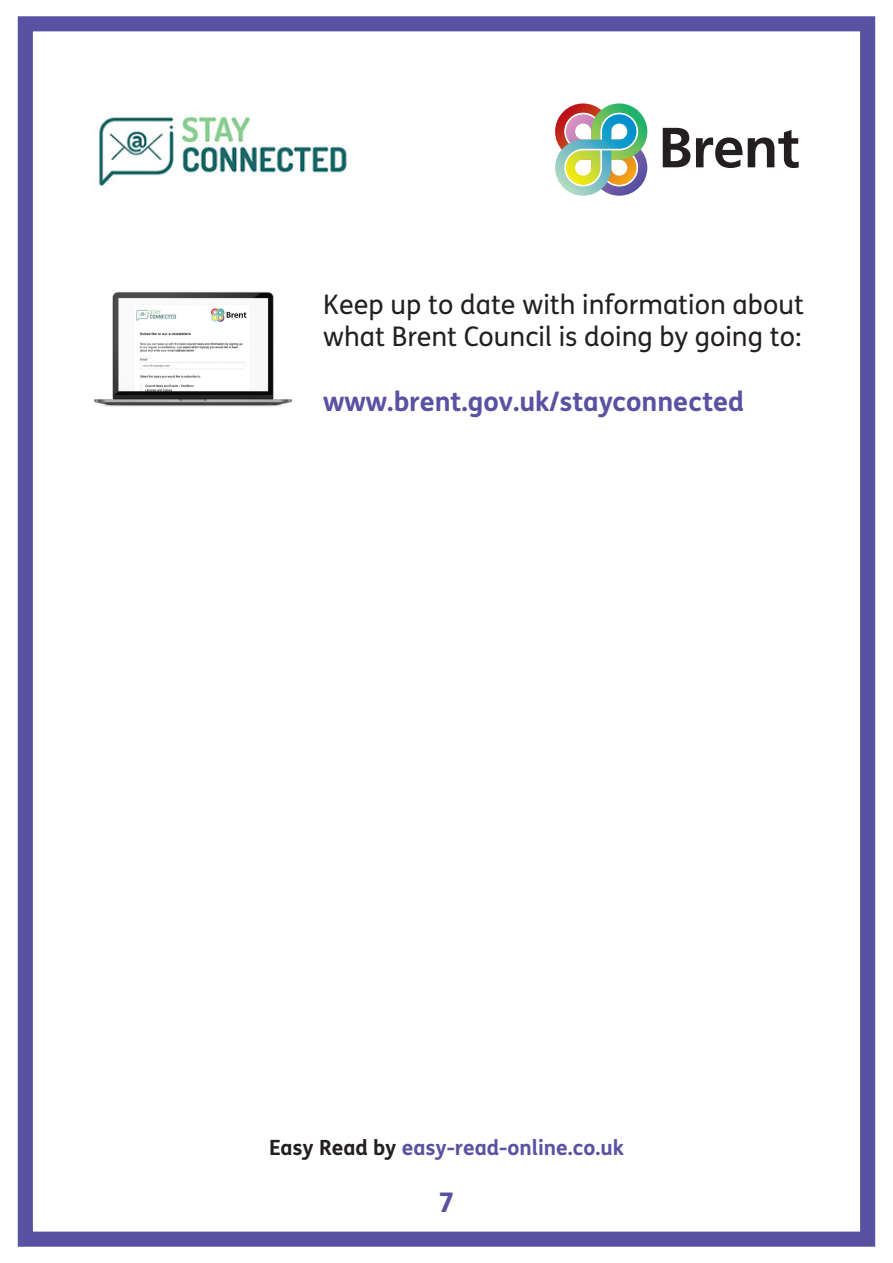
<style>
.page{position:relative;width:893px;height:1263px;background:#fff}
.page>*{position:absolute;margin:0;border:0;box-sizing:border-box;transform-origin:0 0}
.t1{font:27px/32.4px "FS Me";color:#231f20}
.t2{font:700 27px "FS Me";color:#5952a2}
.t3{font:800 27px "FS Me";color:#5952a2}
.t4{font:700 21px "FS Me";color:#5952a2}
.s1{color:#231f20}
</style>
<div class="page">
<img style="left:94px;top:292px;width:198px;height:115px">
<div style="left:18px;top:16px;width:857px;height:1231px;border:15px solid #5952a2"></div>
<img style="left:99px;top:116px;width:248px;height:71px">
<svg style="left:663px;top:128px;width:27px;height:39px"></svg>
<svg style="left:696px;top:130px;width:103px;height:38px"></svg>
<svg style="left:555px;top:103px;width:93px;height:93px"></svg>
<p class="t1" style="left:323px;top:288px;width:482px">Keep up to date with information about what Brent Council is doing by going to:</p>
<p class="t2" style="left:323px;top:381px;width:422px">www.brent.gov.uk/stayconnected</p>
<p class="t4" style="left:269px;top:1132px;width:356px"><span class="s1">Easy Read by</span> easy-read-online.co.uk</p>
<p class="t3" style="left:439px;top:1181px;width:17px">7</p>
</div>
